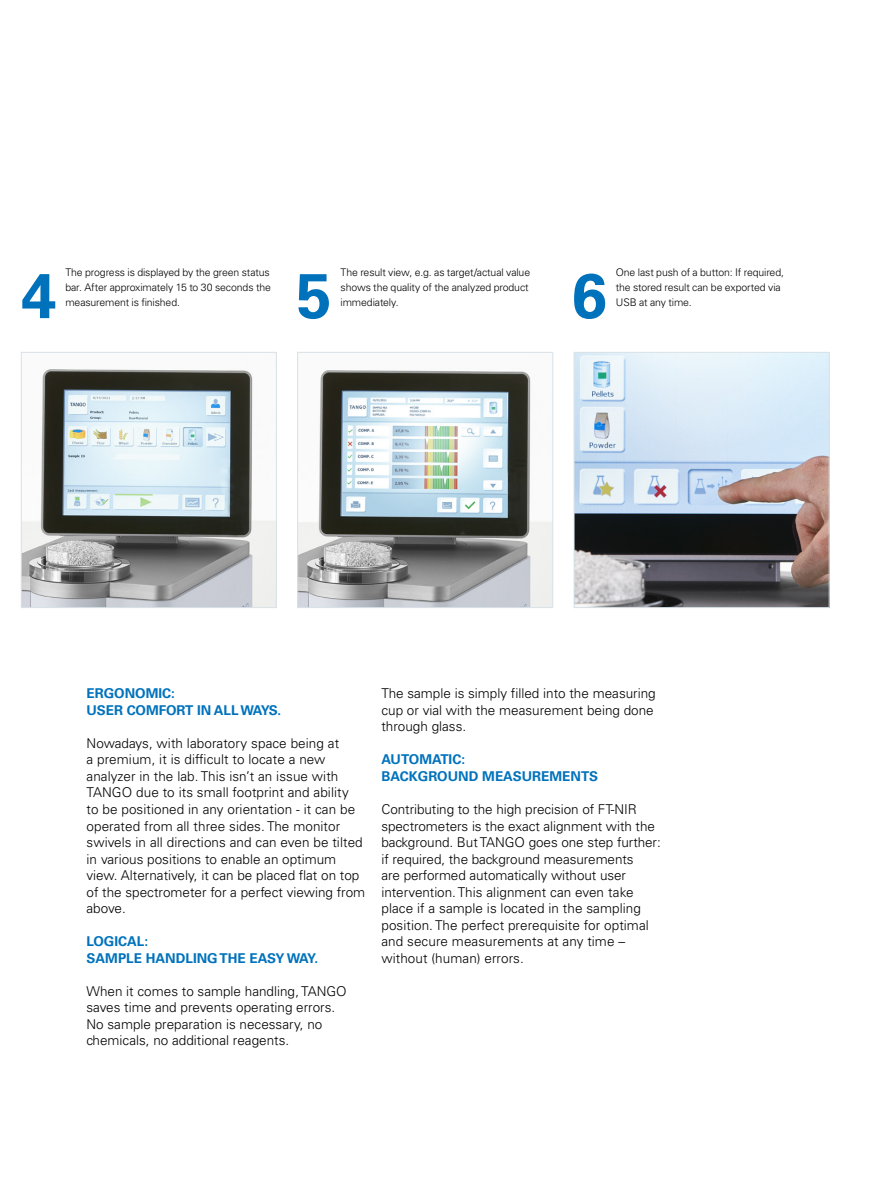
<style>
.page{position:relative;width:893px;height:1187px;background:#fff}
.page>*{position:absolute;margin:0;border:0;box-sizing:border-box;transform-origin:0 0}
.t1{font:700 63px "Univers LT Std";color:#0072bc}
.t2{font:300 13.5px/16.5px "Univers LT Std";color:#000}
.t3{font:700 13.5px/16.5px "Univers LT Std";color:#0072bc}
.t4{font:300 10.5px/15px "Univers LT Std";letter-spacing:-.01em;color:#000}
</style>
<div class="page">
<img style="left:23px;top:369px;width:252px;height:236px">
<div style="left:21px;top:352px;width:256px;height:255px;border:1px solid #d8e2e7"></div>
<img style="left:299px;top:370px;width:252px;height:235px">
<div style="left:297px;top:352px;width:256px;height:255px;border:1px solid #d8e2e7"></div>
<img style="left:576px;top:354px;width:251px;height:251px">
<div style="left:574px;top:352px;width:255px;height:255px;border:1px solid #d8e2e7"></div>
<h1 class="t1" style="left:21px;top:259px;width:37px">4</h1>
<p class="t4" style="left:65px;top:264px;width:207px;text-align:justify">The progress is displayed by the green status bar. After approximately 15 to 30 seconds the measurement is finished.</p>
<h1 class="t1" style="left:297px;top:259px;width:37px">5</h1>
<p class="t4" style="left:341px;top:264px;width:191px">The result view, e.g. as target/actual value shows the quality of the analyzed product immediately.</p>
<h1 class="t1" style="left:572px;top:259px;width:37px">6</h1>
<p class="t4" style="left:616px;top:264px;width:170px">One last push of a button: If required, the stored result can be exported via<br>USB at any time.</p>
<p class="t3" style="left:87px;top:685px;width:196px">ERGONOMIC:<br>USER COMFORT IN ALL WAYS.</p>
<p class="t2" style="left:87px;top:735px;width:280px">Nowadays, with laboratory space being at<br>a premium, it is difficult to locate a new analyzer in the lab. This isn’t an issue with TANGO due to its small footprint and ability<br>to be positioned in any orientation - it can be operated from all three sides. The monitor swivels in all directions and can even be tilted in various positions to enable an optimum view. Alternatively, it can be placed flat on top of the spectrometer for a perfect viewing from above.</p>
<p class="t3" style="left:87px;top:933px;width:233px">LOGICAL:<br>SAMPLE HANDLING THE EASY WAY.</p>
<p class="t2" style="left:87px;top:982px;width:262px">When it comes to sample handling, TANGO saves time and prevents operating errors.<br>No sample preparation is necessary, no chemicals, no additional reagents.</p>
<p class="t2" style="left:381px;top:685px;width:276px">The sample is simply filled into the measuring cup or vial with the measurement being done through glass.</p>
<p class="t3" style="left:381px;top:751px;width:218px">AUTOMATIC:<br>BACKGROUND MEASUREMENTS</p>
<p class="t2" style="left:381px;top:800px;width:281px">Contributing to the high precision of FT-NIR spectrometers is the exact alignment with the background. But TANGO goes one step further: if required, the background measurements<br>are performed automatically without user intervention. This alignment can even take place if a sample is located in the sampling position. The perfect prerequisite for optimal and secure measurements at any time – without (human) errors.</p>
</div>
